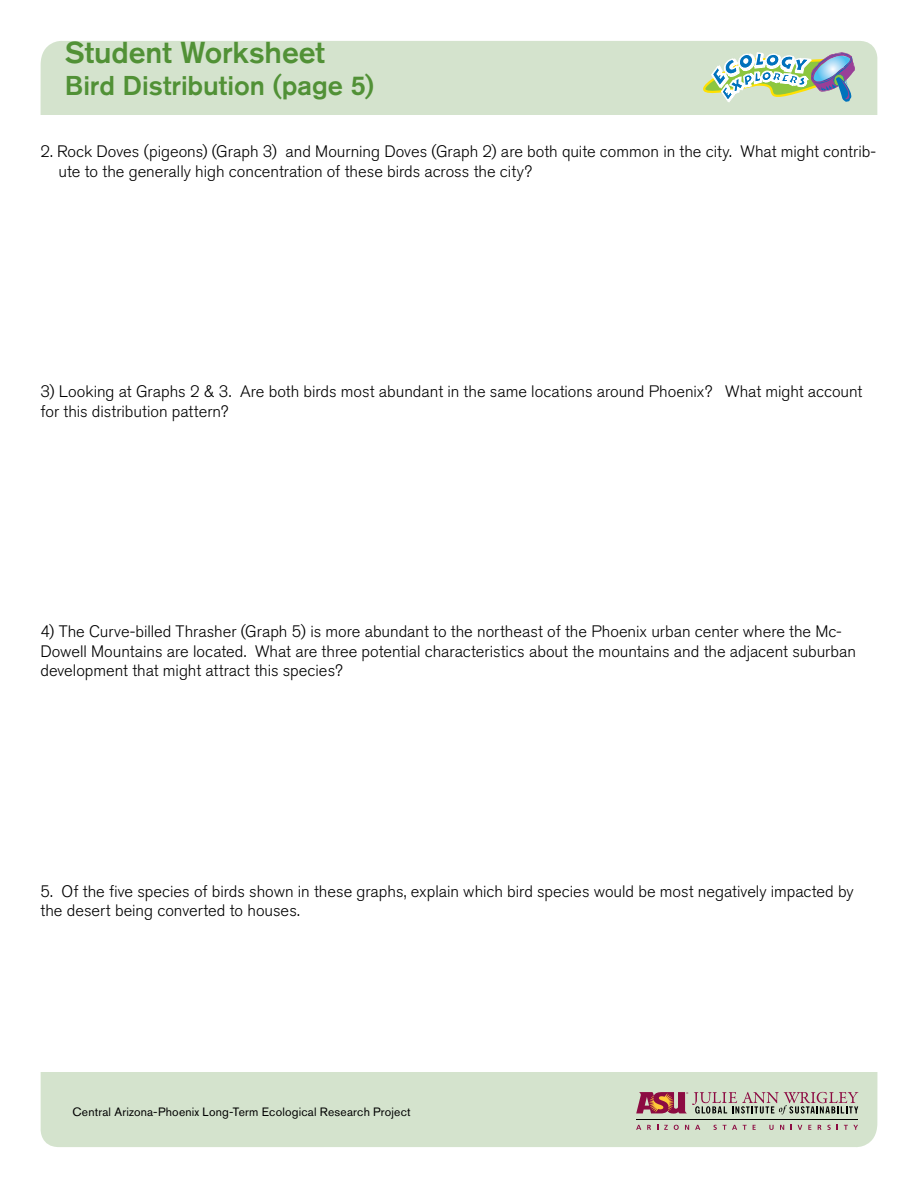
<style>
.page{position:relative;width:918px;height:1188px;background:#fff}
.page>*{position:absolute;margin:0;border:0;box-sizing:border-box;transform-origin:0 0}
.t1{font:500 30px "Akzidenz Grotesk Pro";letter-spacing:-.005em;color:#519136}
.t2{font:500 27px "Akzidenz Grotesk Pro";color:#519136}
.t3{font:300 16.5px/19.5px "Akzidenz Grotesk Pro";color:#000}
.t4{font:12px "Akzidenz Grotesk Pro";letter-spacing:.015em;color:#000}
</style>
<div class="page">
<div style="left:40px;top:41px;width:838px;height:74px;background:#d4e3cd"></div>
<svg style="left:702px;top:49px;width:153px;height:57px;background:#b6cdbc"></svg>
<div style="left:41px;top:1072px;width:837px;height:75px;background:#d4e3cd"></div>
<svg style="left:636px;top:1125px;width:5px;height:5px"></svg>
<svg style="left:647px;top:1125px;width:4px;height:5px"></svg>
<svg style="left:664px;top:1125px;width:4px;height:5px"></svg>
<svg style="left:674px;top:1125px;width:5px;height:5px"></svg>
<svg style="left:685px;top:1125px;width:4px;height:5px"></svg>
<svg style="left:695px;top:1125px;width:5px;height:5px"></svg>
<svg style="left:714px;top:1125px;width:3px;height:5px"></svg>
<svg style="left:723px;top:1125px;width:14px;height:5px"></svg>
<svg style="left:743px;top:1125px;width:4px;height:5px"></svg>
<svg style="left:753px;top:1125px;width:3px;height:5px"></svg>
<svg style="left:769px;top:1125px;width:5px;height:5px"></svg>
<svg style="left:780px;top:1125px;width:4px;height:5px"></svg>
<svg style="left:798px;top:1125px;width:4px;height:5px"></svg>
<svg style="left:808px;top:1125px;width:3px;height:5px"></svg>
<svg style="left:818px;top:1125px;width:3px;height:5px"></svg>
<svg style="left:827px;top:1125px;width:4px;height:5px"></svg>
<svg style="left:844px;top:1125px;width:14px;height:5px"></svg>
<hr style="left:636px;top:1119px;width:222px;height:1px;background:#000">
<svg style="left:636px;top:1092px;width:222px;height:22px;background:#af9893"></svg>
<h1 class="t1" style="left:65px;top:33px;width:262px">Student Worksheet</h1>
<h2 class="t2" style="left:65px;top:68px;width:311px">Bird Distribution (page 5)</h2>
<p class="t3" style="left:59px;top:142px;width:819px;text-indent:-18px">2. Rock Doves (pigeons) (Graph 3) and Mourning Doves (Graph 2) are both quite common in the city. What might contrib&shy;ute to the generally high concentration of these birds across the city?</p>
<p class="t3" style="left:40px;top:382px;width:823px">3) Looking at Graphs 2 &amp; 3. Are both birds most abundant in the same locations around Phoenix? What might account for this distribution pattern?</p>
<p class="t3" style="left:40px;top:622px;width:817px">4) The Curve-billed Thrasher (Graph 5) is more abundant to the northeast of the Phoenix urban center where the Mc-<br>Dowell Mountains are located. What are three potential characteristics about the mountains and the adjacent suburban development that might attract this species?</p>
<p class="t3" style="left:40px;top:881px;width:815px">5. Of the five species of birds shown in these graphs, explain which bird species would be most negatively impacted by the desert being converted to houses.</p>
<p class="t4" style="left:72px;top:1104px;width:340px">Central Arizona-Phoenix Long-Term Ecological Research Project</p>
</div>
